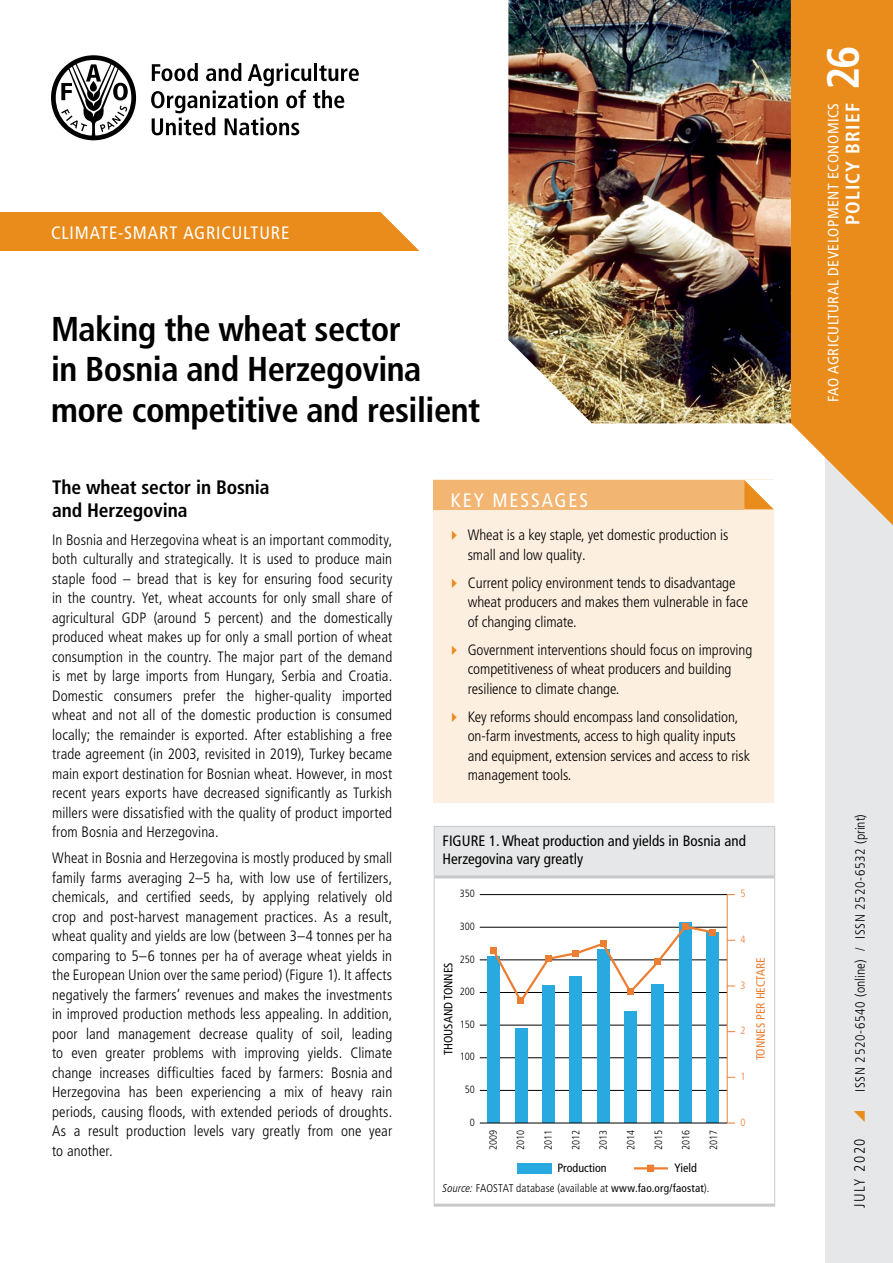
<style>
.page{position:relative;width:893px;height:1263px;background:#fff}
.page>*{position:absolute;margin:0;border:0;box-sizing:border-box;transform-origin:0 0}
.t1{font:700 condensed 45px "Frutiger LT Pro";color:#fff}
.t2{font:700 condensed 34.5px/40.5px "Frutiger LT Pro";letter-spacing:-.015em;color:#000}
.t3{font:700 condensed 19.5px/22.5px "Frutiger LT Pro";letter-spacing:-.005em;color:#000}
.t4{font:700 condensed 19.5px "Frutiger LT Pro";letter-spacing:.06em;color:#fff}
.t5{font:condensed 19.5px "Frutiger LT Pro";letter-spacing:.1em;color:#fff}
.t6{font:condensed 18px "Frutiger LT Pro";letter-spacing:.045em;color:#fff}
.t7{font:300 condensed 15px/19.5px "Frutiger LT Pro";letter-spacing:-.005em;color:#000}
.t8{font:condensed 15px/18px "Frutiger LT Pro";color:#000}
.t9{font:condensed 15px "Frutiger LT Pro";letter-spacing:.03em;color:#fff}
.t10{font:300 condensed 15px "Frutiger LT Pro";letter-spacing:.1em;color:#000}
.t11{font:300 condensed 13.5px "Frutiger LT Pro";letter-spacing:.05em;color:#000}
.t12{font:condensed 12px "Frutiger LT Pro";color:#000}
.t13{font:condensed 12px "Frutiger LT Pro";color:#ed7d30}
.t14{font:300 condensed 11.25px "Frutiger LT Pro";letter-spacing:.01em;color:#000}
.t15{font:300 condensed 10.5px "Frutiger LT Pro";letter-spacing:-.01em;color:#000}
.t16{font:300 condensed 10.5px "Frutiger LT Pro";color:#ed7d30}
.s1{font-style:italic}
.s2{font-weight:400}
</style>
<div class="page">
<div style="left:825px;top:355px;width:68px;height:908px;background:#e6e7e8"></div>
<svg style="left:791px;top:0;width:102px;height:525px;background:#ea9630"></svg>
<svg style="left:51px;top:55px;width:85px;height:85px"></svg>
<svg style="left:151px;top:63px;width:208px;height:72px"></svg>
<div style="left:0;top:213px;width:476px;height:38px;background:#ea8c1c"></div>
<svg style="left:343px;top:212px;width:133px;height:39px"></svg>
<img style="left:508px;top:0;width:283px;height:423px">
<div style="left:434px;top:480px;width:340px;height:323px;background:#fdefe0"></div>
<div style="left:434px;top:480px;width:310px;height:29px;background:#f3b572"></div>
<svg style="left:744px;top:480px;width:30px;height:29px"></svg>
<div style="left:434px;top:826px;width:341px;height:51px;background:#e6e7e8"></div>
<hr style="left:434px;top:875px;width:340px;height:3px;background:#c7c8ca">
<hr style="left:434px;top:1203px;width:341px;height:3px;background:#c7c8ca">
<hr style="left:434px;top:826px;width:341px;height:1px;background:#c7c8ca">
<hr style="left:434px;top:827px;width:1px;height:50px;background:#c7c8ca">
<hr style="left:774px;top:827px;width:1px;height:50px;background:#c7c8ca">
<hr style="left:434px;top:877px;width:1px;height:326px;background:#c7c8ca">
<hr style="left:774px;top:877px;width:1px;height:326px;background:#c7c8ca">
<hr style="left:480px;top:1057px;width:247px;height:1px;background:#000">
<hr style="left:480px;top:1090px;width:247px;height:1px;background:#000">
<hr style="left:480px;top:1025px;width:247px;height:1px;background:#000">
<hr style="left:480px;top:992px;width:247px;height:1px;background:#000">
<hr style="left:480px;top:894px;width:247px;height:1px;background:#000">
<hr style="left:480px;top:927px;width:247px;height:1px;background:#000">
<hr style="left:480px;top:959px;width:247px;height:1px;background:#000">
<div style="left:517px;top:1163px;width:34px;height:10px;background:#28aae1"></div>
<hr style="left:634px;top:1167px;width:34px;height:2px;background:#ed7d30">
<div style="left:647px;top:1165px;width:7px;height:6px;border:1px solid #ed7d30"></div>
<hr style="left:727px;top:894px;width:1px;height:229px;background:#ed7d30">
<svg style="left:489px;top:926px;width:228px;height:197px"></svg>
<div style="left:706px;top:932px;width:13px;height:191px;background:#28aae1"></div>
<div style="left:679px;top:923px;width:13px;height:200px;background:#28aae1"></div>
<div style="left:651px;top:984px;width:13px;height:139px;background:#28aae1"></div>
<div style="left:624px;top:1012px;width:13px;height:111px;background:#28aae1"></div>
<div style="left:597px;top:950px;width:12px;height:173px;background:#28aae1"></div>
<div style="left:569px;top:976px;width:13px;height:147px;background:#28aae1"></div>
<div style="left:542px;top:986px;width:13px;height:137px;background:#28aae1"></div>
<div style="left:515px;top:1028px;width:12px;height:95px;background:#28aae1"></div>
<div style="left:487px;top:956px;width:13px;height:167px;background:#28aae1"></div>
<hr style="left:480px;top:1123px;width:247px;height:1px;background:#000">
<div style="left:683px;top:923px;width:6px;height:7px;background:#ed7d30"></div>
<svg style="left:491px;top:924px;width:225px;height:82px"></svg>
<p class="t6" style="left:51px;top:222px;width:240px">CLIMATE-SMART AGRICULTURE</p>
<h2 class="t2" style="left:51px;top:308px;width:431px">Making the wheat sector<br>in Bosnia and Herzegovina more competitive and resilient</h2>
<p class="t15" style="left:772px;top:411px;width:26px;rotate:-90deg">©FAO</p>
<h3 class="t3" style="left:52px;top:476px;width:219px">The wheat sector in Bosnia and Herzegovina</h3>
<p class="t7" style="left:52px;top:530px;width:342px;text-align:justify">In Bosnia and Herzegovina wheat is an important commodity, both culturally and strategically. It is used to produce main staple food – bread that is key for ensuring food security in the country. Yet, wheat accounts for only small share of agricultural GDP (around 5 percent) and the domestically produced wheat makes up for only a small portion of wheat consumption in the country. The major part of the demand is met by large imports from Hungary, Serbia and Croatia.<br>Domestic consumers prefer the higher-quality imported wheat and not all of the domestic production is consumed locally; the remainder is exported. After establishing a free trade agreement (in 2003, revisited in 2019), Turkey became main export destination for Bosnian wheat. However, in most recent years exports have decreased significantly as Turkish millers were dissatisfied with the quality of product imported from Bosnia and Herzegovina.</p>
<p class="t7" style="left:52px;top:848px;width:342px;text-align:justify">Wheat in Bosnia and Herzegovina is mostly produced by small family farms averaging 2–5 ha, with low use of fertilizers, chemicals, and certified seeds, by applying relatively old crop and post-harvest management practices. As a result, wheat quality and yields are low (between 3–4 tonnes per ha comparing to 5–6 tonnes per ha of average wheat yields in the European Union over the same period) (Figure 1). It affects negatively the farmers’ revenues and makes the investments in improved production methods less appealing. In addition, poor land management decrease quality of soil, leading to even greater problems with improving yields. Climate change increases difficulties faced by farmers: Bosnia and Herzegovina has been experiencing a mix of heavy rain periods, causing floods, with extended periods of droughts.<br>As a result production levels vary greatly from one year to another.</p>
<h3 class="t5" style="left:451px;top:489px;width:139px">KEY MESSAGES</h3>
<p class="t7" style="left:468px;top:525px;width:262px">Wheat is a key staple, yet domestic production is small and low quality.</p>
<p class="t7" style="left:468px;top:573px;width:282px">Current policy environment tends to disadvantage wheat producers and makes them vulnerable in face of changing climate.</p>
<p class="t7" style="left:468px;top:640px;width:286px">Government interventions should focus on improving competitiveness of wheat producers and building resilience to climate change.</p>
<p class="t7" style="left:468px;top:707px;width:284px">Key reforms should encompass land consolidation, on-farm investments, access to high quality inputs and equipment, extension services and access to risk management tools.</p>
<p class="t8" style="left:443px;top:832px;width:305px">FIGURE 1. Wheat production and yields in Bosnia and<br>Herzegovina vary greatly</p>
<p class="t15" style="left:460px;top:887px;width:16px">350</p>
<p class="t16" style="left:740px;top:887px;width:7px">5</p>
<p class="t15" style="left:460px;top:920px;width:16px">300</p>
<p class="t16" style="left:740px;top:933px;width:7px">4</p>
<p class="t15" style="left:460px;top:953px;width:16px">250</p>
<p class="t12" style="left:441px;top:1055px;width:95px;rotate:-90deg">THOUSAND TONNES</p>
<p class="t13" style="left:754px;top:1060px;width:105px;rotate:-90deg">TONNES PER HECTARE</p>
<p class="t16" style="left:740px;top:979px;width:7px">3</p>
<p class="t15" style="left:460px;top:985px;width:16px">200</p>
<p class="t15" style="left:460px;top:1018px;width:16px">150</p>
<p class="t15" style="left:460px;top:1051px;width:16px">100</p>
<p class="t15" style="left:465px;top:1083px;width:11px">50</p>
<p class="t16" style="left:740px;top:1025px;width:7px">2</p>
<p class="t16" style="left:740px;top:1070px;width:7px">1</p>
<p class="t16" style="left:740px;top:1116px;width:7px">0</p>
<p class="t15" style="left:470px;top:1116px;width:7px">0</p>
<p class="t15" style="left:597px;top:1150px;width:21px;rotate:-90deg">2013</p>
<p class="t15" style="left:625px;top:1150px;width:21px;rotate:-90deg">2014</p>
<p class="t15" style="left:652px;top:1150px;width:21px;rotate:-90deg">2015</p>
<p class="t15" style="left:680px;top:1150px;width:21px;rotate:-90deg">2016</p>
<p class="t15" style="left:708px;top:1150px;width:21px;rotate:-90deg">2017</p>
<p class="t12" style="left:557px;top:1161px;width:51px">Production</p>
<p class="t12" style="left:674px;top:1161px;width:24px">Yield</p>
<p class="t14" style="left:443px;top:1182px;width:268px"><span class="s1">Source:</span> FAOSTAT database (available at <span class="s2">www.fao.org/faostat</span>).</p>
<p class="t15" style="left:487px;top:1150px;width:21px;rotate:-90deg">2009</p>
<p class="t15" style="left:515px;top:1150px;width:21px;rotate:-90deg">2010</p>
<p class="t15" style="left:542px;top:1150px;width:21px;rotate:-90deg">2011</p>
<p class="t15" style="left:570px;top:1150px;width:21px;rotate:-90deg">2012</p>
<h1 class="t1" style="left:816px;top:90px;width:47px;rotate:-90deg">26</h1>
<p class="t9" style="left:824px;top:402px;width:300px;rotate:-90deg">FAO AGRICULTURAL DEVELOPMENT ECONOMICS</p>
<h3 class="t4" style="left:841px;top:225px;width:124px;rotate:-90deg">POLICY BRIEF</h3>
<p class="t11" style="left:852px;top:1092px;width:279px;rotate:-90deg">ISSN 2520-6540 (online) / ISSN 2520-6532 (print)</p>
<p class="t10" style="left:851px;top:1208px;width:71px;rotate:-90deg">JULY 2020</p>
</div>
